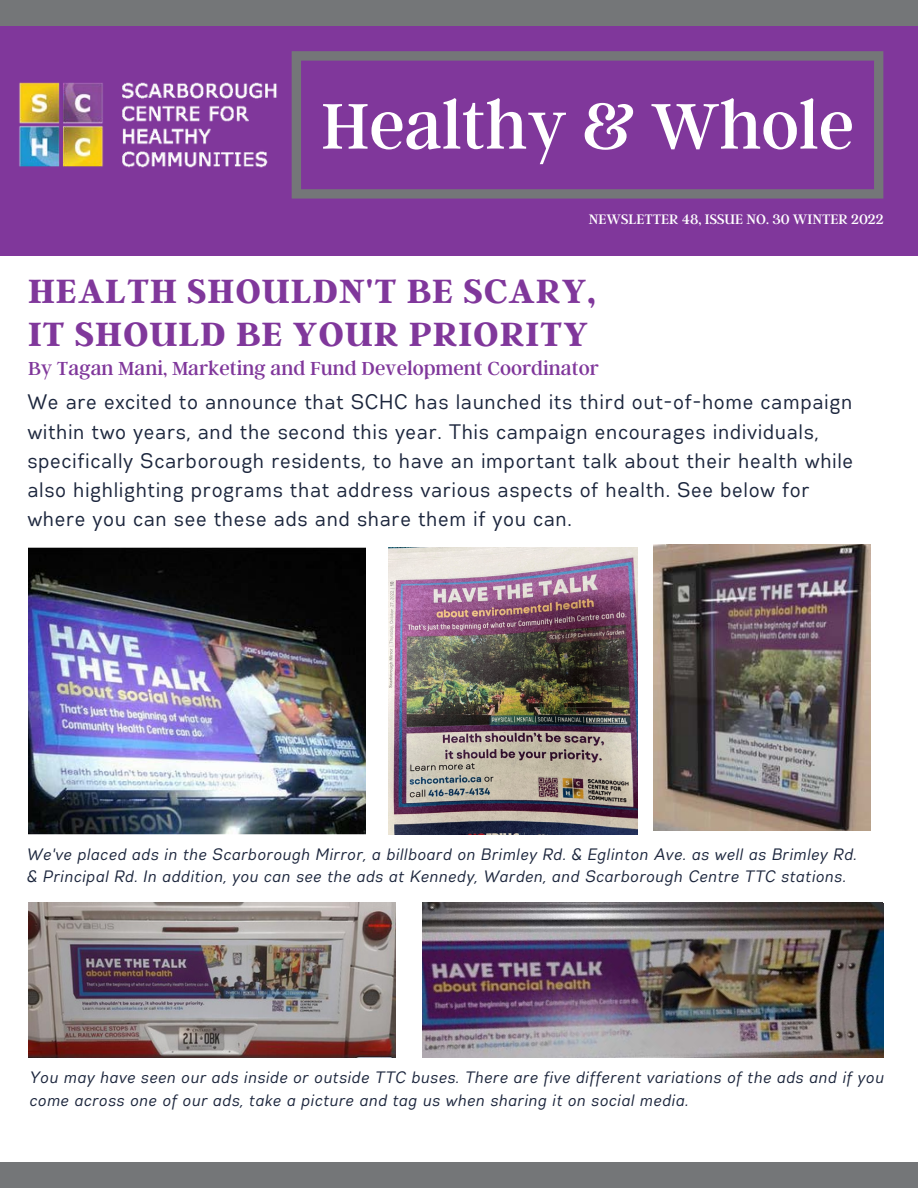
<style>
.page{position:relative;width:918px;height:1188px;background:#fff}
.page>*{position:absolute;margin:0;border:0;box-sizing:border-box;transform-origin:0 0}
.t1{font:71.85px "Argent CF";color:#fff}
.t2{font:700 37.5px/42.8px "Argent CF";letter-spacing:.025em;color:#80379b}
.t3{font:21px/29.2px "Gabriel Sans Cond";letter-spacing:.05em;color:#1b253c}
.t4{font:21px "Argent CF";color:#80379b}
.t5{font:italic 16.5px/22.5px "Gabriel Sans Cond";letter-spacing:.05em;color:#1b253c}
.t6{font:15.3px "Argent CF";color:#fff}
</style>
<div class="page">
<img style="left:423px;top:902px;width:461px;height:155px">
<div style="left:0;top:24px;width:918px;height:232px;background:#80379b"></div>
<svg style="left:292px;top:51px;width:591px;height:148px"></svg>
<div style="left:0;top:0;width:918px;height:26px;background:#747678"></div>
<div style="left:0;top:1162px;width:918px;height:26px;background:#747678"></div>
<img style="left:19px;top:82px;width:258px;height:86px">
<img style="left:28px;top:548px;width:338px;height:286px">
<img style="left:28px;top:902px;width:368px;height:155px">
<img style="left:388px;top:548px;width:249px;height:286px">
<img style="left:653px;top:545px;width:217px;height:285px">
<h1 class="t1" style="left:321px;top:79px;width:534px">Healthy &amp; Whole</h1>
<p class="t6" style="left:589px;top:209px;width:297px">NEWSLETTER 48, ISSUE NO. 30 WINTER 2022</p>
<h2 class="t2" style="left:28px;top:268px;width:569px">HEALTH SHOULDN'T BE SCARY,<br>IT SHOULD BE YOUR PRIORITY</h2>
<p class="t4" style="left:28px;top:355px;width:572px">By Tagan Mani, Marketing and Fund Development Coordinator</p>
<p class="t3" style="left:28px;top:389px;width:827px">We are excited to announce that SCHC has launched its third out-of-home campaign within two years, and the second this year. This campaign encourages individuals, specifically Scarborough residents, to have an important talk about their health while also highlighting programs that address various aspects of health. See below for where you can see these ads and share them if you can.</p>
<p class="t5" style="left:27px;top:844px;width:831px">We've placed ads in the Scarborough Mirror, a billboard on Brimley Rd. &amp; Eglinton Ave. as well as Brimley Rd. &amp; Principal Rd. In addition, you can see the ads at Kennedy, Warden, and Scarborough Centre TTC stations.</p>
<p class="t5" style="left:30px;top:1067px;width:855px">You may have seen our ads inside or outside TTC buses. There are five different variations of the ads and if you come across one of our ads, take a picture and tag us when sharing it on social media.</p>
</div>
